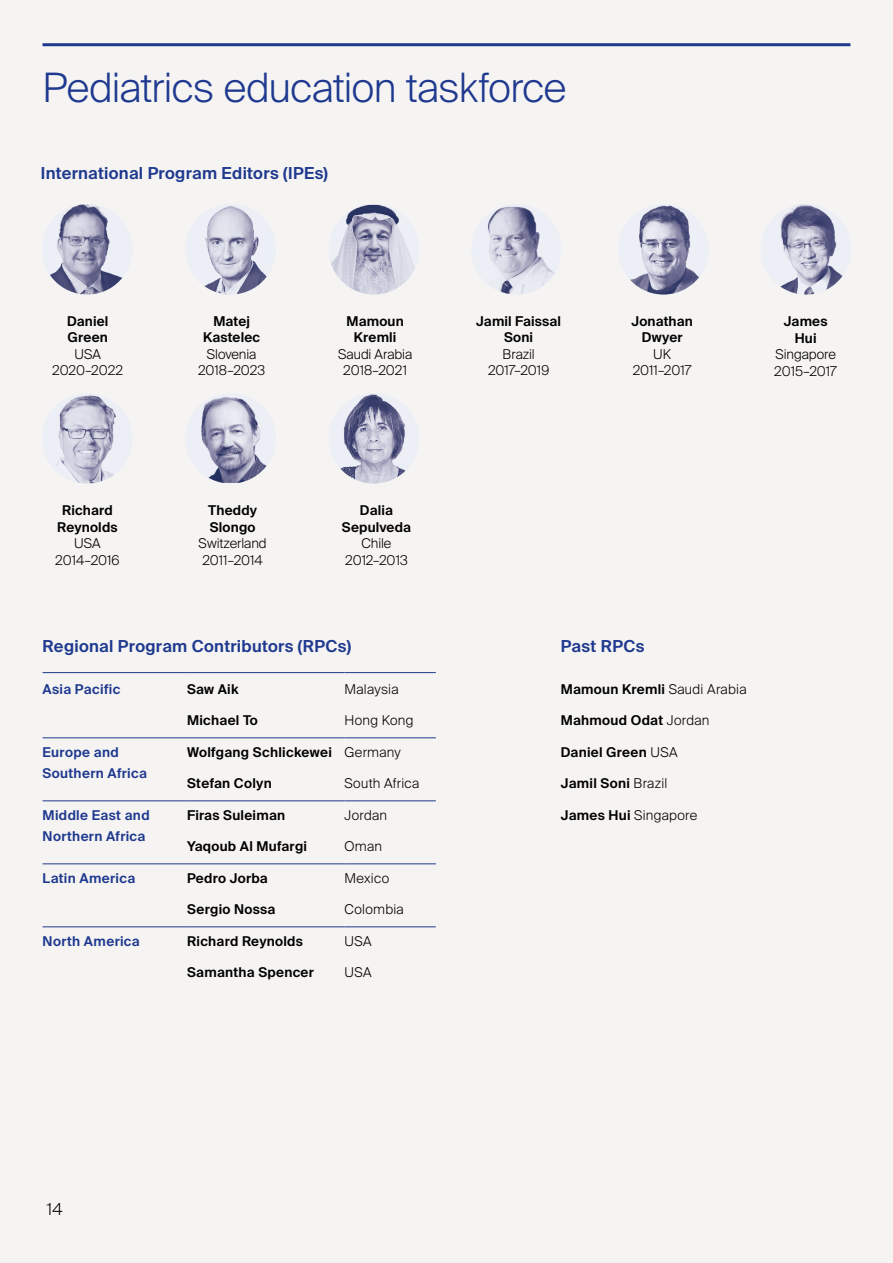
<style>
.page{position:relative;width:893px;height:1263px;background:#f6f4f2}
.page>*{position:absolute;margin:0;border:0;box-sizing:border-box;transform-origin:0 0}
.t1{font:300 40.5px "Suisse Intl";letter-spacing:-.015em;color:#1e398f}
.t2{font:600 16.5px "Suisse Intl";letter-spacing:.02em;color:#1e398f}
.t3{font:300 16.5px "Suisse Intl";color:#000}
.t4{font:600 13.5px/16.5px "Suisse Intl";letter-spacing:.02em;color:#000;text-align:center}
.t5{font:300 13.5px/16.5px "Suisse Intl";letter-spacing:.005em;color:#000;text-align:center}
.t6{font:600 13.5px/21px "Suisse Intl";letter-spacing:.025em;color:#1e398f}
.t7{font:300 13.5px "Suisse Intl";letter-spacing:.025em;color:#000}
.s1{font-weight:300}
.s2{font-weight:600}
</style>
<div class="page">
<hr style="left:43px;top:43px;width:807px;height:3px;background:#1e398f">
<hr style="left:43px;top:672px;width:144px;height:1px;background:#1e398f">
<hr style="left:187px;top:672px;width:157px;height:1px;background:#1e398f">
<hr style="left:344px;top:672px;width:92px;height:1px;background:#1e398f">
<hr style="left:43px;top:737px;width:144px;height:1px;background:#1e398f">
<hr style="left:187px;top:737px;width:157px;height:1px;background:#1e398f">
<hr style="left:344px;top:737px;width:92px;height:1px;background:#1e398f">
<hr style="left:43px;top:800px;width:144px;height:1px;background:#1e398f">
<hr style="left:187px;top:800px;width:157px;height:1px;background:#1e398f">
<hr style="left:344px;top:800px;width:92px;height:1px;background:#1e398f">
<hr style="left:43px;top:863px;width:144px;height:1px;background:#1e398f">
<hr style="left:187px;top:863px;width:157px;height:1px;background:#1e398f">
<hr style="left:344px;top:863px;width:92px;height:1px;background:#1e398f">
<hr style="left:43px;top:926px;width:144px;height:1px;background:#1e398f">
<hr style="left:187px;top:926px;width:157px;height:1px;background:#1e398f">
<hr style="left:344px;top:926px;width:92px;height:1px;background:#1e398f">
<img style="left:42px;top:204px;width:90px;height:91px;border-radius:45px">
<img style="left:44px;top:395px;width:85px;height:89px">
<div style="left:185px;top:204px;width:91px;height:91px;background:#ebeff6;border-radius:50%"></div>
<img style="left:204px;top:206px;width:63px;height:89px">
<img style="left:187px;top:395px;width:87px;height:88px">
<div style="left:471px;top:204px;width:91px;height:91px;background:#ebeff6;border-radius:50%"></div>
<img style="left:488px;top:207px;width:67px;height:87px">
<img style="left:761px;top:204px;width:90px;height:91px;border-radius:45px">
<img style="left:329px;top:204px;width:90px;height:91px;border-radius:45px">
<img style="left:331px;top:393px;width:86px;height:91px">
<img style="left:618px;top:204px;width:91px;height:91px;border-radius:44px">
<h1 class="t1" style="left:43px;top:64px;width:525px">Pediatrics education taskforce</h1>
<p class="t2" style="left:41px;top:164px;width:289px">International Program Editors (IPEs)</p>
<p class="t4" style="left:67px;top:313px;width:43px;text-align:left">Daniel<br>Green</p>
<p class="t5" style="left:52px;top:346px;width:72px">USA<br>2020–2022</p>
<p class="t4" style="left:57px;top:502px;width:62px">Richard<br>Reynolds</p>
<p class="t5" style="left:55px;top:535px;width:66px">USA<br>2014–2016</p>
<p class="t4" style="left:203px;top:313px;width:59px">Matej<br>Kastelec</p>
<p class="t5" style="left:198px;top:346px;width:68px">Slovenia<br>2018–2023</p>
<p class="t4" style="left:208px;top:502px;width:50px;text-align:left">Theddy<br>Slongo</p>
<p class="t5" style="left:198px;top:535px;width:70px;text-align:left">Switzerland<br>2011–2014</p>
<p class="t4" style="left:346px;top:313px;width:59px">Mamoun<br>Kremli</p>
<p class="t5" style="left:338px;top:346px;width:76px">Saudi Arabia<br>2018–2021</p>
<p class="t4" style="left:342px;top:502px;width:71px">Dalia<br>Sepulveda</p>
<p class="t5" style="left:345px;top:535px;width:64px">Chile<br>2012–2013</p>
<p class="t2" style="left:43px;top:636px;width:310px">Regional Program Contributors (RPCs)</p>
<p class="t6" style="left:43px;top:678px;width:79px">Asia Pacific</p>
<p class="t4" style="left:187px;top:681px;width:53px">Saw Aik</p>
<p class="t5" style="left:344px;top:681px;width:56px">Malaysia</p>
<p class="t4" style="left:187px;top:712px;width:72px">Michael To</p>
<p class="t7" style="left:344px;top:712px;width:71px">Hong Kong</p>
<p class="t6" style="left:43px;top:741px;width:106px">Europe and<br>Southern Africa</p>
<p class="t4" style="left:187px;top:744px;width:215px">Wolfgang Schlickewei <span class="s1">Germany</span></p>
<p class="t4" style="left:187px;top:775px;width:86px">Stefan Colyn</p>
<p class="t7" style="left:344px;top:775px;width:76px">South Africa</p>
<p class="t6" style="left:43px;top:804px;width:109px">Middle East and<br>Northern Africa</p>
<p class="t4" style="left:187px;top:807px;width:100px">Firas Suleiman</p>
<p class="t5" style="left:344px;top:807px;width:44px">Jordan</p>
<p class="t4" style="left:187px;top:838px;width:122px">Yaqoub Al Mufargi</p>
<p class="t5" style="left:344px;top:838px;width:39px">Oman</p>
<p class="t6" style="left:43px;top:867px;width:94px">Latin America</p>
<p class="t4" style="left:187px;top:870px;width:82px">Pedro Jorba</p>
<p class="t5" style="left:344px;top:870px;width:46px">Mexico</p>
<p class="t4" style="left:187px;top:901px;width:90px">Sergio Nossa</p>
<p class="t7" style="left:344px;top:901px;width:61px">Colombia</p>
<p class="t6" style="left:43px;top:930px;width:99px">North America</p>
<p class="t4" style="left:187px;top:933px;width:117px">Richard Reynolds</p>
<p class="t5" style="left:344px;top:933px;width:29px">USA</p>
<p class="t4" style="left:187px;top:964px;width:128px">Samantha Spencer</p>
<p class="t5" style="left:344px;top:964px;width:29px">USA</p>
<p class="t4" style="left:476px;top:313px;width:86px">Jamil Faissal<br>Soni</p>
<p class="t5" style="left:488px;top:346px;width:63px">Brazil<br>2017–2019</p>
<p class="t4" style="left:631px;top:313px;width:63px">Jonathan<br>Dwyer</p>
<p class="t5" style="left:633px;top:346px;width:60px">UK<br>2011–2017</p>
<p class="t4" style="left:784px;top:313px;width:45px">James<br>Hui</p>
<p class="t5" style="left:774px;top:346px;width:64px;text-align:left">Singapore<br>2015–2017</p>
<p class="t2" style="left:561px;top:636px;width:85px">Past RPCs</p>
<p class="t4" style="left:561px;top:681px;width:187px">Mamoun Kremli <span class="s1">Saudi Arabia</span></p>
<p class="t4" style="left:561px;top:712px;width:150px">Mahmoud Odat <span class="s1">Jordan</span></p>
<p class="t4" style="left:561px;top:744px;width:118px">Daniel Green <span class="s1">USA</span></p>
<p class="t4" style="left:561px;top:775px;width:108px">Jamil Soni <span class="s1">Brazil</span></p>
<p class="t7" style="left:561px;top:807px;width:138px"><span class="s2">James Hui</span> Singapore</p>
<p class="t3" style="left:47px;top:1200px;width:17px">14</p>
</div>
